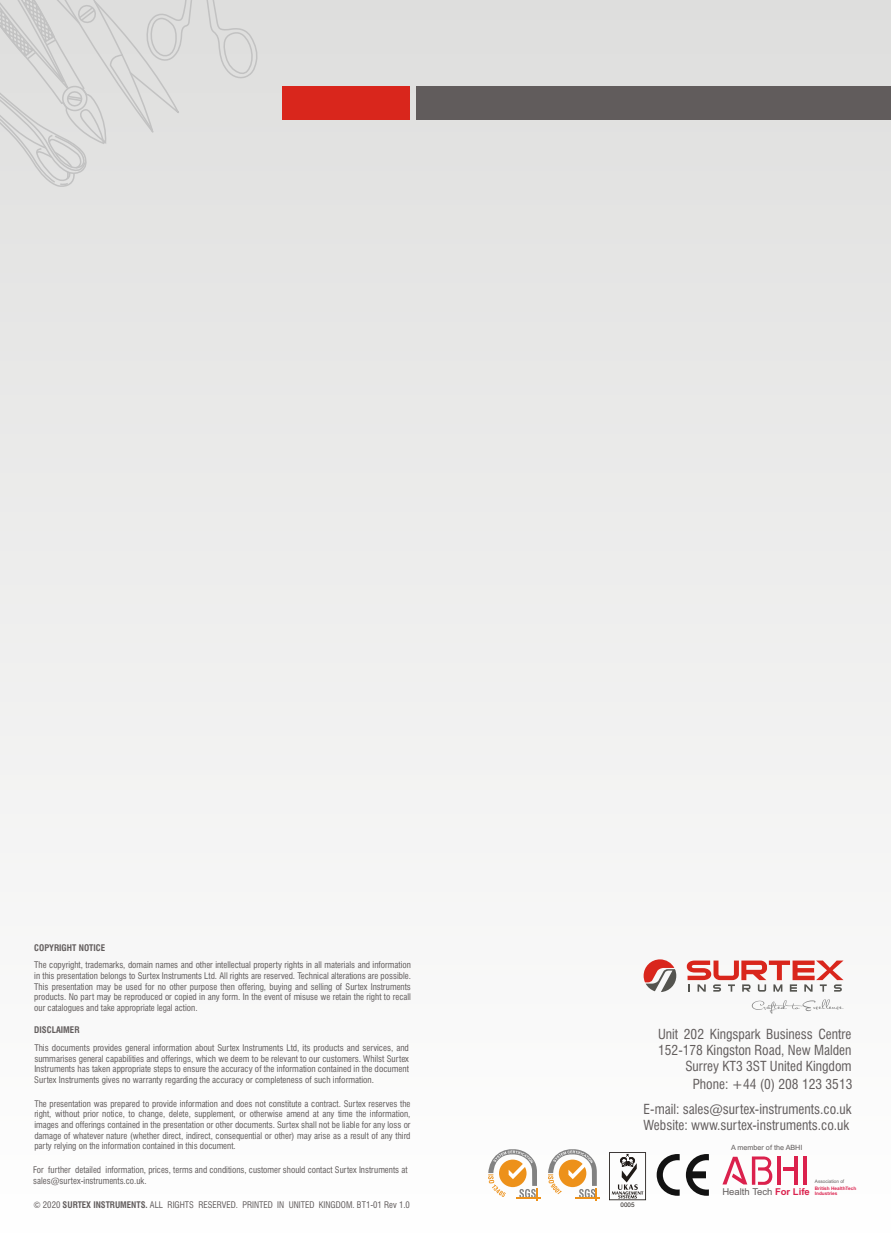
<style>
.page{position:relative;width:891px;height:1242px;background:#fff}
.page>*{position:absolute;margin:0;border:0;box-sizing:border-box;transform-origin:0 0}
.t1{font:condensed 13.5px/16.2px "Swiss 721 BT";color:#615c5c;text-align:right}
.t2{font:9.45px "Arial";color:#615c5c}
.t3{font:condensed 8.85px/10.6px "Swiss 721 BT";color:#615c5c;text-align:justify}
.t4{font:700 condensed 8.85px "Swiss 721 BT";color:#615c5c}
.t5{font:7.2px "Arial";color:#615c5c}
.t6{font:6.3px "Arial";color:#1f1a17}
.t7{font:700 4.8px "Arial";color:#db214d}
.t8{font:4.8px "Arial";color:#615c5c}
.s1{font-weight:700}
.s2{font-weight:700;color:#db214d}
.s3{font-weight:700;font-size:4.8px;color:#db214d}
</style>
<div class="page">
<div style="left:0;top:0;width:891px;height:1242px;background:linear-gradient(to bottom,#dededd,#fff)"></div>
<svg style="left:203px;top:0;width:55px;height:79px;background:#dbdbda"></svg>
<svg style="left:0;top:0;width:195px;height:187px;background:#dcdcdb"></svg>
<svg style="left:687px;top:961px;width:157px;height:31px"></svg>
<svg style="left:644px;top:959px;width:32px;height:33px"></svg>
<svg style="left:752px;top:999px;width:92px;height:15px"></svg>
<div style="left:417px;top:86px;width:474px;height:34px;background:#615c5c"></div>
<div style="left:282px;top:86px;width:128px;height:34px;background:#d9261c"></div>
<hr style="left:576px;top:1197px;width:24px;height:2px;background:#ed911a">
<svg style="left:548px;top:1147px;width:49px;height:53px"></svg>
<svg style="left:488px;top:1147px;width:49px;height:53px"></svg>
<hr style="left:516px;top:1197px;width:24px;height:2px;background:#ed911a">
<svg style="left:657px;top:1154px;width:23px;height:42px"></svg>
<svg style="left:686px;top:1154px;width:23px;height:42px"></svg>
<svg style="left:609px;top:1152px;width:37px;height:48px"></svg>
<hr style="left:803px;top:1157px;width:3px;height:28px;background:#db214d">
<hr style="left:784px;top:1167px;width:14px;height:4px;background:#db214d">
<hr style="left:795px;top:1157px;width:3px;height:28px;background:#db214d">
<hr style="left:778px;top:1157px;width:3px;height:28px;background:#db214d">
<svg style="left:722px;top:1156px;width:53px;height:29px"></svg>
<p class="t4" style="left:34px;top:945px;width:72px">COPYRIGHT NOTICE</p>
<p class="t3" style="left:34px;top:961px;width:378px">The copyright, trademarks, domain names and other intellectual property rights in all materials and information in this presentation belongs to Surtex Instruments Ltd. All rights are reserved. Technical alterations are possible.<br>This presentation may be used for no other purpose then offering, buying and selling of Surtex Instruments products. No part may be reproduced or copied in any form. In the event of misuse we retain the right to recall our catalogues and take appropriate legal action.</p>
<p class="t4" style="left:34px;top:1026px;width:47px">DISCLAIMER</p>
<p class="t3" style="left:34px;top:1043px;width:376px">This documents provides general information about Surtex Instruments Ltd, its products and services, and summarises general capabilities and offerings, which we deem to be relevant to our customers. Whilst Surtex Instruments has taken appropriate steps to ensure the accuracy of the information contained in the document Surtex Instruments gives no warranty regarding the accuracy or completeness of such information.</p>
<p class="t3" style="left:34px;top:1099px;width:378px">The presentation was prepared to provide information and does not constitute a contract. Surtex reserves the right, without prior notice, to change, delete, supplement, or otherwise amend at any time the information, images and offerings contained in the presentation or other documents. Surtex shall not be liable for any loss or damage of whatever nature (whether direct, indirect, consequential or other) may arise as a result of any third party relying on the information contained in this document.</p>
<p class="t3" style="left:33px;top:1166px;width:376px">For further detailed information, prices, terms and conditions, customer should contact Surtex Instruments at sales@surtex-instruments.co.uk.</p>
<p class="t3" style="left:33px;top:1200px;width:378px">© 2020 <span class="s1">SURTEX INSTRUMENTS.</span> ALL RIGHTS RESERVED. PRINTED IN UNITED KINGDOM. BT1-01 Rev 1.0</p>
<h1 class="t1" style="left:658px;top:1027px;width:195px">Unit 202 Kingspark Business Centre<br>152-178 Kingston Road, New Malden<br>Surrey KT3 3ST United Kingdom</h1>
<h1 class="t1" style="left:644px;top:1073px;width:210px;line-height:24.9px">Phone: +44 (0) 208 123 3513<br>E-mail: sales@surtex-instruments.co.uk</h1>
<h1 class="t1" style="left:644px;top:1118px;width:207px">Website: www.surtex-instruments.co.uk</h1>
<p class="t5" style="left:731px;top:1145px;width:73px">A member of the ABHI</p>
<p class="t6" style="left:621px;top:1202px;width:15px">0005</p>
<p class="t8" style="left:815px;top:1179px;width:31px">Association of</p>
<p class="t7" style="left:815px;top:1186px;width:43px">British HealthTech</p>
<p class="t2" style="left:722px;top:1188px;width:117px">Health Tech <span class="s2">For Life</span> <span class="s3">Industries</span></p>
</div>
